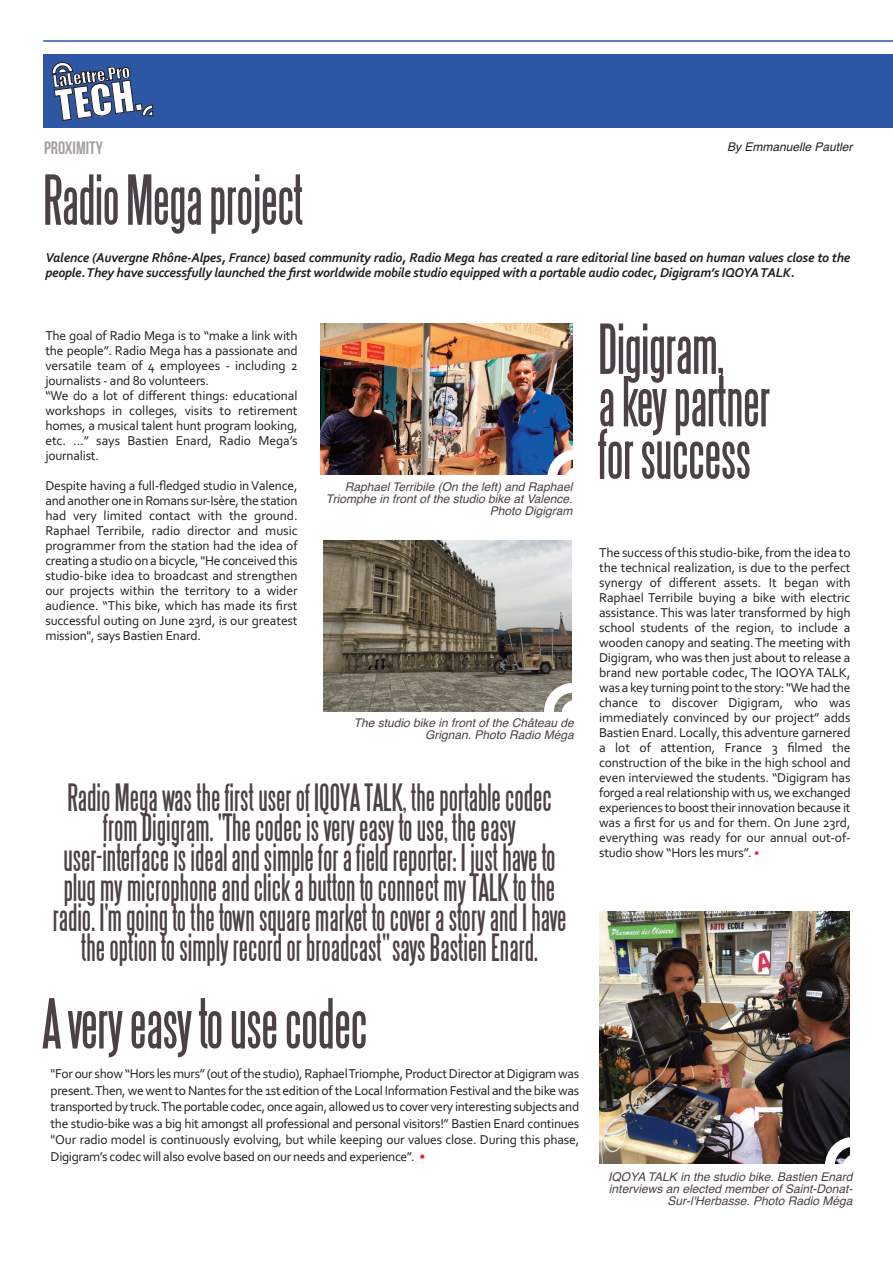
<style>
.page{position:relative;width:893px;height:1263px;background:#fff}
.page>*{position:absolute;margin:0;border:0;box-sizing:border-box;transform-origin:0 0}
.t1{font:63px/52.5px "Steelfish";letter-spacing:-.01em;color:#4c4147}
.t2{font:39.45px "Impact";color:#fff}
.t3{font:34.5px/30px "Steelfish";color:#4c4147;text-align:center}
.t4{font:18px "Bebas Neue";color:rgb(76 65 71/.5)}
.t5{font:16.2px "Impact";color:#fff}
.t6{font:13.5px/15px "Corbel";letter-spacing:-.01em;color:#231f20;text-align:justify}
.t7{font:italic 700 13.5px/15px "Corbel";letter-spacing:-.015em;color:#231f20}
.t8{font:italic 12px/12px "Helvetica";color:#4c4147;text-align:right}
.t9{font:italic 12px "Helvetica";color:#231f20}
.s1{font-weight:700;font-style:italic;color:#ed213a}
.s2{font-size:12px;color:#ed213a}
</style>
<div class="page">
<div style="left:43px;top:55px;width:850px;height:73px;background:#2d56a5"></div>
<hr style="left:43px;top:40px;width:850px;height:2px;background:#2d56a5">
<svg style="left:52px;top:62px;width:101px;height:59px"></svg>
<img style="left:320px;top:323px;width:253px;height:151px">
<div style="left:320px;top:541px;width:255px;height:171px;background:linear-gradient(to bottom,#fff,#fff)"></div>
<img style="left:324px;top:541px;width:247px;height:170px">
<svg style="left:547px;top:449px;width:26px;height:26px"></svg>
<svg style="left:544px;top:683px;width:31px;height:29px"></svg>
<img style="left:600px;top:912px;width:250px;height:252px">
<svg style="left:825px;top:1137px;width:25px;height:27px"></svg>
<p class="t5" style="left:51px;top:68px;width:79px;rotate:-7deg">LaLettre.Pro</p>
<h2 class="t2" style="left:52px;top:75px;width:87px;rotate:-7deg">TECH.</h2>
<h3 class="t4" style="left:44px;top:138px;width:60px">PROXIMITy</h3>
<p class="t9" style="left:727px;top:140px;width:127px">By Emmanuelle Pautler</p>
<h1 class="t1" style="left:43px;top:175px;width:262px">RadioMegaproject</h1>
<p class="t7" style="left:45px;top:250px;width:807px">Valence (Auvergne Rhône-Alpes, France) based community radio, Radio Mega has created a rare editorial line based on human values close to the people.They have successfully launched the first worldwide mobile studio equipped with a portable audio codec, Digigram’s IQOYATALK.</p>
<p class="t6" style="left:45px;top:327px;width:254px;text-align:left">The goal of Radio Mega is to “make a link with the people”. Radio Mega has a passionate and versatile team of 4 employees - including 2 journalists - and 80 volunteers.<br>“We do a lot of different things: educational workshops in colleges, visits to retirement homes, a musical talent hunt program looking, etc. ...” says Bastien Enard, Radio Mega’s journalist.</p>
<p class="t6" style="left:45px;top:477px;width:254px">Despite having a full-fledged studio inValence, andanotherone in Romans sur-Isère,the station had very limited contact with the ground.<br>Raphael Terribile, radio director and music programmer from the station had the idea of creating a studio on abicycle,"He conceivedthis studio-bike idea to broadcast and strengthen our projects within the territory to a wider audience. “This bike, which has made its first successful outing on June 23rd, is our greatest mission", says Bastien Enard.</p>
<p class="t8" style="left:326px;top:481px;width:248px">Raphael Terribile (On the left) and Raphael<br>Triomphe in front of the studio bike at Valence.<br>Photo Digigram</p>
<p class="t8" style="left:354px;top:717px;width:222px">The studio bike in front of the Château de<br>Grignan. Photo Radio Méga</p>
<p class="t3" style="left:53px;top:783px;width:515px">Radio Megawas thefirstuserof IQOYATALK, theportablecodec from Digigram. "Thecodecis veryeasytouse, theeasy user-interfaceis idealandsimpleforafieldreporter: I justhaveto plug my microphoneandclickabuttontoconnect my TALKtothe radio. I'm goingtothetownsquare market tocoverastoryandIhave theoptiontosimplyrecordorbroadcast"saysBastienEnard.</p>
<h1 class="t1" style="left:43px;top:998px;width:326px">Averyeasytousecodec</h1>
<p class="t6" style="left:51px;top:1065px;width:530px;line-height:16.5px">"For our show “Hors les murs” (out ofthe studio),RaphaelTriomphe,Product Director at Digigramwas present.Then, we went to Nantes for the 1st edition ofthe Local Information Festival and the bike was transportedby truck.Theportable codec,once again, allowedus tocover very interestingsubjects and the studio-bike was a big hit amongst all professional and personal visitors!” Bastien Enard continues "Our radio model is continuously evolving, but while keeping our values close. During this phase, Digigram’s codec will also evolve based on our needs and experience”. <span class="s1">•</span></p>
<h1 class="t1" style="left:598px;top:324px;width:174px">Digigram, akeypartner forsuccess</h1>
<p class="t6" style="left:599px;top:545px;width:253px">The success ofthis studio-bike, from the idea to the technical realization, is due to the perfect synergy of different assets. It began with Raphael Terribile buying a bike with electric assistance. This was later transformed by high school students of the region, to include a wooden canopy and seating.The meeting with Digigram, who was then just about to release a brand new portable codec, The IQOYA TALK, was a key turningpoint to the story: "Wehadthe chance to discover Digigram, who was immediately convinced by our project” adds Bastien Enard. Locally, this adventure garnered a lot of attention, France 3 filmed the construction of the bike in the high school and even interviewed the students. “Digigram has forgeda real relationshipwith us,we exchanged experiences to boost theirinnovation because it was a first for us and for them. On June 23rd, everything was ready for our annual out-of&shy;studio show “Hors les murs”. <span class="s2">•</span></p>
<p class="t8" style="left:608px;top:1171px;width:246px">IQOYA TALK in the studio bike. Bastien Enard interviews an elected member of Saint-Donat-<br>Sur-l'Herbasse. Photo Radio Méga</p>
</div>
